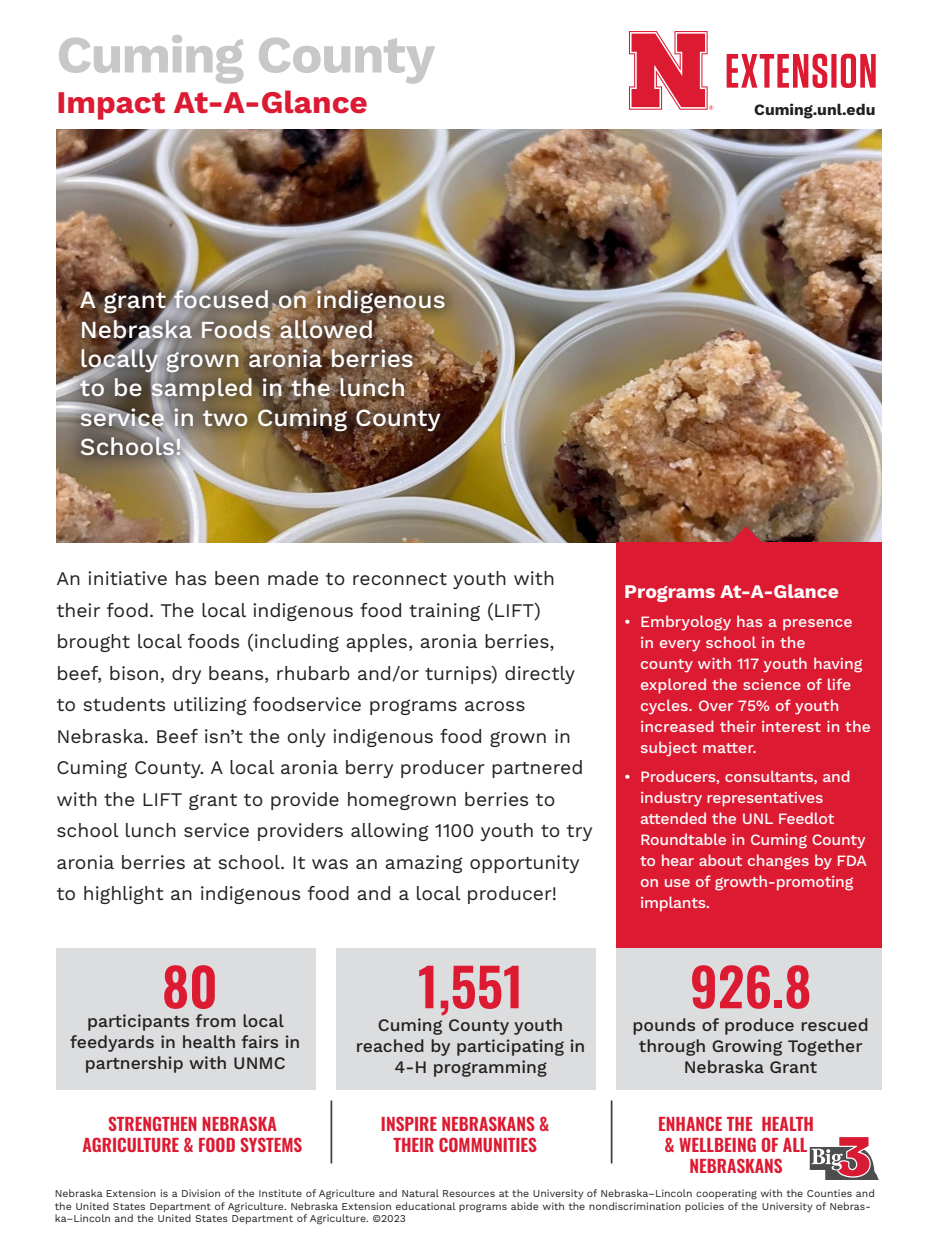
<style>
.page{position:relative;width:945px;height:1260px;background:#fff}
.page>*{position:absolute;margin:0;border:0;box-sizing:border-box;transform-origin:0 0}
.t1{font:700 52.5px "Work Sans";letter-spacing:-.03em;color:#c7c8ca}
.t2{font:600 52.5px "Oswald";color:#dc1a32}
.t3{font:700 31.5px "Work Sans";color:#dc1a32}
.t4{font:500 24.5px/29.4px "Work Sans";color:#fff}
.t5{font:19.25px/31.5px "Work Sans";color:#231f20}
.t6{font:700 19.25px "Work Sans";color:#fff}
.t7{font:500 17.5px/21px "Work Sans";color:#231f20;text-align:center}
.t8{font:600 17.5px/21px "Oswald";color:#dc1a32;text-align:center}
.t9{font:500 15.75px/21px "Work Sans";letter-spacing:-.015em;color:#fff}
.t10{font:700 15.75px "Work Sans";color:#231f20}
.t11{font:10.5px/12.6px "Work Sans";color:#231f20}
</style>
<div class="page">
<img style="left:56px;top:130px;width:826px;height:413px">
<div style="left:336px;top:948px;width:260px;height:142px;background:#dcdddf"></div>
<div style="left:616px;top:948px;width:266px;height:142px;background:#dcdddf"></div>
<svg style="left:727px;top:54px;width:149px;height:34px"></svg>
<svg style="left:629px;top:31px;width:84px;height:79px"></svg>
<div style="left:616px;top:543px;width:266px;height:405px;background:#dc1a32"></div>
<div style="left:64px;top:273px;width:397px;height:200px;background:#231f20;opacity:.75"></div>
<svg style="left:729px;top:526px;width:34px;height:17px"></svg>
<div style="left:56px;top:948px;width:260px;height:142px;background:#dcdddf"></div>
<svg style="left:809px;top:1137px;width:70px;height:43px"></svg>
<hr style="left:331px;top:1100px;width:1px;height:63px;background:#404042">
<hr style="left:611px;top:1100px;width:1px;height:63px;background:#404042">
<p class="t1" style="left:56px;top:24px;width:380px">Cuming County</p>
<p class="t3" style="left:56px;top:84px;width:313px">Impact At-A-Glance</p>
<p class="t10" style="left:754px;top:101px;width:123px">Cuming.unl.edu</p>
<p class="t4" style="left:80px;top:286px;width:367px">A grant focused on indigenous<br>Nebraska Foods allowed locally grown aronia berries<br>to be sampled in the lunch service in two Cuming County<br>Schools!</p>
<p class="t5" style="left:56px;top:564px;width:538px">An initiative has been made to reconnect youth with their food. The local indigenous food training (LIFT) brought local foods (including apples, aronia berries, beef, bison, dry beans, rhubarb and/or turnips) directly to students utilizing foodservice programs across Nebraska. Beef isn’t the only indigenous food grown in Cuming County. A local aronia berry producer partnered with the LIFT grant to provide homegrown berries to school lunch service providers allowing 1100 youth to try aronia berries at school. It was an amazing opportunity to highlight an indigenous food and a local producer!</p>
<p class="t2" style="left:162px;top:959px;width:57px">80</p>
<p class="t7" style="left:70px;top:1011px;width:232px">participants from local feedyards in health fairs in partnership with UNMC</p>
<p class="t2" style="left:418px;top:959px;width:107px">1,551</p>
<p class="t7" style="left:356px;top:1015px;width:231px">Cuming County youth reached by participating in<br>4-H programming</p>
<p class="t6" style="left:624px;top:580px;width:216px">Programs At-A-Glance</p>
<p class="t9" style="left:640px;top:612px;width:232px;text-indent:-16px">• Embryology has a presence<br>in every school in the<br>county with 117 youth having explored the science of life cycles. Over 75% of youth increased their interest in the subject matter.</p>
<p class="t9" style="left:640px;top:766px;width:228px;text-indent:-16px">• Producers, consultants, and industry representatives attended the UNL Feedlot<br>Roundtable in Cuming County to hear about changes by FDA on use of growth-promoting implants.</p>
<p class="t2" style="left:690px;top:959px;width:123px">926.8</p>
<p class="t7" style="left:632px;top:1015px;width:238px">pounds of produce rescued through Growing Together<br>Nebraska Grant</p>
<p class="t8" style="left:83px;top:1114px;width:221px">STRENGTHEN NEBRASKA<br>AGRICULTURE &amp; FOOD SYSTEMS</p>
<p class="t8" style="left:381px;top:1114px;width:170px">INSPIRE NEBRASKANS &amp;<br>THEIR COMMUNITIES</p>
<p class="t8" style="left:658px;top:1114px;width:157px">ENHANCE THE HEALTH &amp; WELLBEING OF ALL<br>NEBRASKANS</p>
<p class="t11" style="left:55px;top:1188px;width:822px">Nebraska Extension is a Division of the Institute of Agriculture and Natural Resources at the University of Nebraska–Lincoln cooperating with the Counties and the United States Department of Agriculture. Nebraska Extension educational programs abide with the nondiscrimination policies of the University of Nebras&shy;ka–Lincoln and the United States Department of Agriculture. ©2023</p>
</div>
